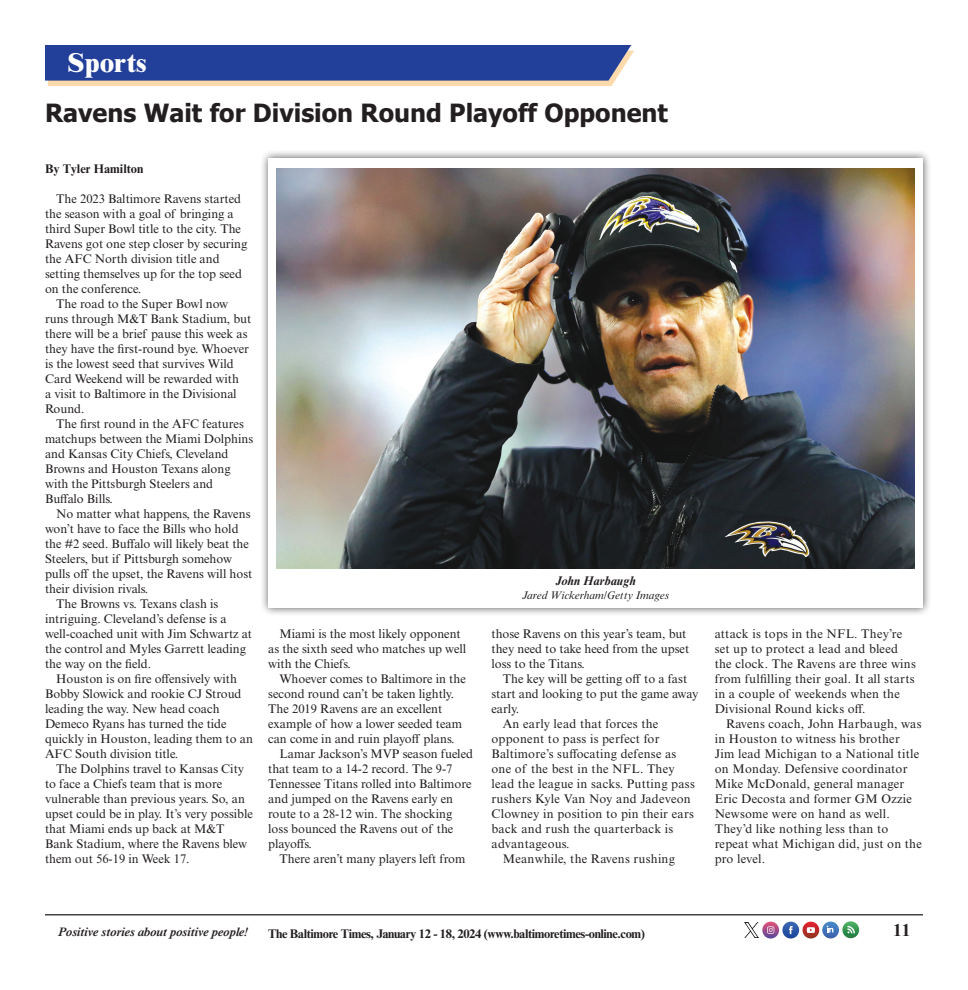
<style>
.page{position:relative;width:968px;height:990px;background:#fff}
.page>*{position:absolute;margin:0;border:0;box-sizing:border-box;transform-origin:0 0}
.Kicker{font:800 27.5px "Times NRMT Std";color:#fff}
.t1{font:700 25px "Tahoma";color:#231f20}
.t2{font:700 17.5px "Times NRMT Std";color:#231f20}
.Body{font:12.5px/15px "Times NRMT Std";color:#231f20}
.Body-2{font:12.5px/15px "Times NRMT Std";letter-spacing:.02em;color:#231f20}
.t3{font:700 12.5px "Times NRMT Std";letter-spacing:-.03em;color:#231f20}
.t4{font:italic 600 12.5px "Times NRMT Std";letter-spacing:-.03em;color:#231f20}
.t5{font:700 12.5px "Times NRMT Std";color:#231f20}
.t6{font:italic 700 12.5px "Times NRMT Std";color:#231f20}
.Credit{font:italic 11.25px "Times NRMT Std";color:#231f20}
</style>
<div class="page">
<img style="left:842px;top:921px;width:17px;height:17px">
<svg style="left:847px;top:926px;width:8px;height:7px"></svg>
<img style="left:762px;top:922px;width:17px;height:17px">
<svg style="left:767px;top:926px;width:7px;height:8px"></svg>
<img style="left:782px;top:922px;width:17px;height:17px">
<svg style="left:789px;top:926px;width:3px;height:8px"></svg>
<img style="left:802px;top:922px;width:17px;height:17px">
<svg style="left:806px;top:927px;width:8px;height:6px"></svg>
<img style="left:822px;top:922px;width:17px;height:16px">
<svg style="left:826px;top:926px;width:7px;height:6px"></svg>
<img style="left:745px;top:923px;width:13px;height:14px">
<hr style="left:45px;top:914px;width:877px;height:1px;background:#231f20">
<svg style="left:45px;top:45px;width:589px;height:41px;background:#43579d"></svg>
<div style="left:259px;top:149px;width:672px;height:467px;background:#231f20;opacity:.75"></div>
<div style="left:268px;top:158px;width:654px;height:450px;background:#fff"></div>
<img style="left:277px;top:169px;width:637px;height:400px">
<p class="Kicker" style="left:68px;top:46px;width:81px">Sports</p>
<p class="t1" style="left:45px;top:96px;width:624px">Ravens Wait for Division Round Playoff Opponent</p>
<p class="t5" style="left:45px;top:161px;width:100px">By Tyler Hamilton</p>
<p class="Body" style="left:45px;top:192px;width:204px;text-indent:11px">The 2023 Baltimore Ravens started the season with a goal of bringing a third Super Bowl title to the city. The Ravens got one step closer by securing the AFC North division title and setting themselves up for the top seed on the conference.</p>
<p class="Body" style="left:45px;top:297px;width:208px;text-indent:11px">The road to the Super Bowl now runs through M&amp;T Bank Stadium, but there will be a brief pause this week as they have the first-round bye. Whoever is the lowest seed that survives Wild<br>Card Weekend will be rewarded with<br>a visit to Baltimore in the Divisional<br>Round.</p>
<p class="Body" style="left:45px;top:417px;width:210px;text-indent:11px">The first round in the AFC features matchups between the Miami Dolphins and Kansas City Chiefs, Cleveland<br>Browns and Houston Texans along with the Pittsburgh Steelers and<br>Buffalo Bills.</p>
<p class="Body" style="left:45px;top:507px;width:209px;text-indent:11px">No matter what happens, the Ravens won’t have to face the Bills who hold the #2 seed. Buffalo will likely beat the Steelers, but if Pittsburgh somehow pulls off the upset, the Ravens will host their division rivals.</p>
<p class="Body" style="left:45px;top:597px;width:208px;text-indent:11px">The Browns vs. Texans clash is intriguing. Cleveland’s defense is a well-coached unit with Jim Schwartz at the control and Myles Garrett leading the way on the field.</p>
<p class="Body" style="left:45px;top:672px;width:209px;text-indent:11px">Houston is on fire offensively with<br>Bobby Slowick and rookie CJ Stroud leading the way. New head coach<br>Demeco Ryans has turned the tide quickly in Houston, leading them to an<br>AFC South division title.</p>
<p class="Body" style="left:45px;top:762px;width:209px;text-indent:11px">The Dolphins travel to Kansas City to face a Chiefs team that is more vulnerable than previous years. So, an upset could be in play. It’s very possible that Miami ends up back at M&amp;T Bank Stadium, where the Ravens blew them out 56-19 in Week 17.</p>
<p class="Body" style="left:268px;top:627px;width:199px;text-indent:11px">Miami is the most likely opponent as the sixth seed who matches up well with the Chiefs.</p>
<p class="Body" style="left:268px;top:672px;width:199px;text-indent:11px">Whoever comes to Baltimore in the second round can’t be taken lightly.<br>The 2019 Ravens are an excellent example of how a lower seeded team can come in and ruin playoff plans.</p>
<p class="Body" style="left:268px;top:747px;width:206px;text-indent:11px">Lamar Jackson’s MVP season fueled that team to a 14-2 record. The 9-7<br>Tennessee Titans rolled into Baltimore and jumped on the Ravens early en route to a 28-12 win. The shocking loss bounced the Ravens out of the playoffs.</p>
<p class="Body" style="left:279px;top:852px;width:187px">There aren’t many players left from</p>
<p class="t6" style="left:555px;top:573px;width:82px">John Harbaugh</p>
<p class="Credit" style="left:522px;top:589px;width:148px">Jared Wickerham/Getty Images</p>
<p class="Body" style="left:491px;top:627px;width:199px">those Ravens on this year’s team, but they need to take heed from the upset loss to the Titans.</p>
<p class="Body" style="left:491px;top:672px;width:208px;text-indent:11px">The key will be getting off to a fast start and looking to put the game away early.</p>
<p class="Body-2" style="left:491px;top:717px;width:205px;text-indent:11px">An early lead that forces the opponent to pass is perfect for<br>Baltimore’s suffocating defense as one of the best in the NFL. They lead the league in sacks. Putting pass rushers Kyle Van Noy and Jadeveon<br>Clowney in position to pin their ears back and rush the quarterback is advantageous.</p>
<p class="Body-2" style="left:502px;top:852px;width:174px">Meanwhile, the Ravens rushing</p>
<p class="Body-2" style="left:714px;top:627px;width:203px">attack is tops in the NFL. They’re set up to protect a lead and bleed the clock. The Ravens are three wins from fulfilling their goal. It all starts in a couple of weekends when the Divisional Round kicks off.</p>
<p class="Body-2" style="left:714px;top:717px;width:209px;text-indent:11px">Ravens coach, John Harbaugh, was in Houston to witness his brother<br>Jim lead Michigan to a National title on Monday. Defensive coordinator<br>Mike McDonald, general manager<br>Eric Decosta and former GM Ozzie<br>Newsome were on hand as well.<br>They’d like nothing less than to repeat what Michigan did, just on the pro level.</p>
<p class="t4" style="left:58px;top:925px;width:192px">Positive stories about positive people!</p>
<p class="t3" style="left:268px;top:926px;width:378px">The Baltimore Times, January 12 - 18, 2024 (www.baltimoretimes-online.com)</p>
<p class="t2" style="left:893px;top:919px;width:19px">11</p>
</div>
